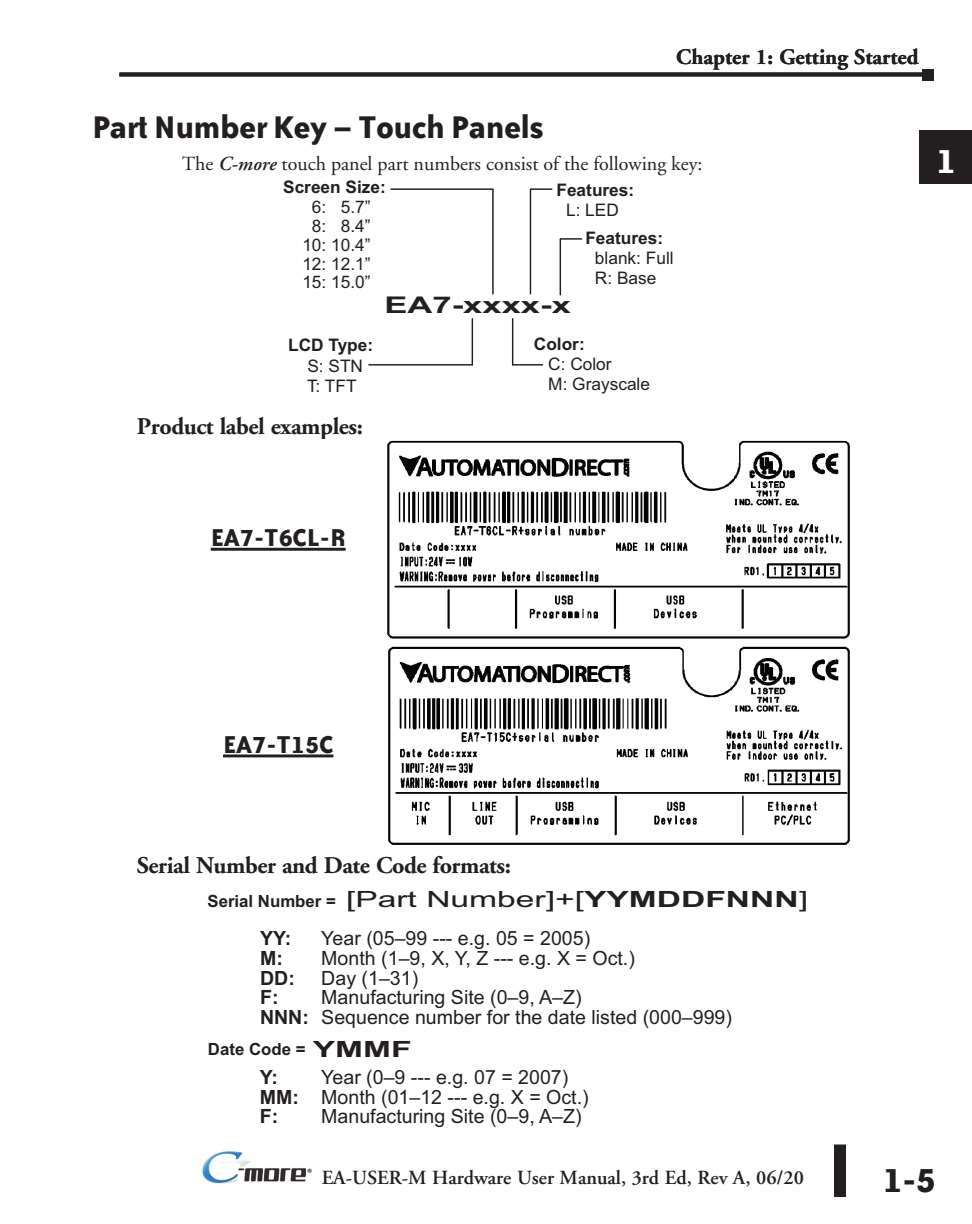
<style>
.page{position:relative;width:972px;height:1224px;background:#fff}
.page>*{position:absolute;margin:0;border:0;box-sizing:border-box;transform-origin:0 0}
.t1{font:700 40px "Bailey Sans ITC";color:#231f20}
.t2{font:700 40px "Bailey Sans ITC";color:#fff}
.Head{font:700 36px "Bailey Sans ITC";letter-spacing:-.02em;color:#231f20}
.Small_Subhead_2{font:700 28px "Bailey Sans ITC";color:#231f20}
.Subhead{font:700 24px "Adobe Garamond";letter-spacing:-.02em;color:#231f20}
.t3{font:700 23px "Arial";color:#231f20;scale:1.5 1}
.t4{font:22.4px "Arial";color:#231f20;scale:1.5 1}
.t5{font:700 22.4px "Arial";color:#231f20;scale:1.5 1}
.Page_heading{font:700 22px "Adobe Garamond";color:#231f20}
.Body{font:20px "Adobe Garamond";color:#231f20}
.t6{font:600 20px "Adobe Garamond";color:#231f20}
.t7{font:19.6px/19.6px "Arial";color:#231f20}
.t8{font:700 19.6px "Arial";color:#231f20}
.t9{font:17.2px/20.2px "Arial";color:#231f20}
.t10{font:700 17.2px/20.2px "Arial";color:#231f20;text-align:center}
.t11{font:700 16.8px "Arial";color:#231f20}
.t12{font:12px "Myriad Pro";color:#040503}
.s1{font-weight:600;font-style:italic}
.s2{font-weight:400}
.s3{font-weight:700}
.s4{font-weight:700;font-size:16.8px}
</style>
<div class="page">
<div style="left:834px;top:1144px;width:12px;height:53px;background:#231f20"></div>
<div style="left:919px;top:130px;width:53px;height:54px;background:#231f20"></div>
<img style="left:202px;top:1151px;width:105px;height:33px">
<svg style="left:119px;top:72px;width:803px;height:4px;fill:#231f20"></svg>
<div style="left:922px;top:69px;width:12px;height:11px;background:#231f20"></div>
<hr style="left:472px;top:319px;width:1px;height:46px;background:#231f20">
<hr style="left:492px;top:189px;width:2px;height:105px;background:#231f20">
<hr style="left:512px;top:319px;width:1px;height:46px;background:#231f20">
<hr style="left:560px;top:239px;width:1px;height:56px;background:#231f20">
<hr style="left:369px;top:364px;width:103px;height:2px;background:#231f20">
<hr style="left:513px;top:364px;width:30px;height:2px;background:#231f20">
<hr style="left:560px;top:238px;width:22px;height:2px;background:#231f20">
<hr style="left:391px;top:188px;width:102px;height:2px;background:#231f20">
<hr style="left:530px;top:189px;width:1px;height:105px;background:#231f20">
<hr style="left:530px;top:188px;width:22px;height:2px;background:#231f20">
<img style="left:387px;top:440px;width:463px;height:199px">
<hr style="left:211px;top:548px;width:135px;height:3px;background:#231f20">
<img style="left:388px;top:646px;width:462px;height:199px">
<hr style="left:223px;top:754px;width:110px;height:3px;background:#231f20">
<p class="Page_heading" style="left:676px;top:45px;width:244px">Chapter 1: Getting Started</p>
<p class="Head" style="left:92px;top:108px;width:454px">Part Number Key – Touch Panels</p>
<p class="Body" style="left:182px;top:153px;width:522px">The <span class="s1">C-more</span> touch panel part numbers consist of the following key:</p>
<p class="t10" style="left:283px;top:178px;width:104px">Screen Size:</p>
<p class="t9" style="left:312px;top:197px;width:60px">6: 5.7”</p>
<p class="t9" style="left:312px;top:216px;width:60px">8: 8.4”</p>
<p class="t9" style="left:302px;top:235px;width:70px">10: 10.4”</p>
<p class="t9" style="left:302px;top:254px;width:70px">12: 12.1”</p>
<p class="t9" style="left:302px;top:272px;width:70px">15: 15.0”</p>
<p class="t10" style="left:557px;top:180px;width:79px">Features:<br><span class="s2">L: LED</span></p>
<p class="t9" style="left:595px;top:228px;width:80px;text-indent:-10px"><span class="s3">Features: </span>blank: Full<br>R: Base</p>
<p class="t3" style="left:385px;top:290px;width:126px">EA7-xxxx-x</p>
<p class="t9" style="left:288px;top:335px;width:87px;text-align:center"><span class="s3">LCD Type:<br></span>S: STN<br>T: TFT</p>
<p class="t9" style="left:548px;top:334px;width:103px;text-indent:-14px"><span class="s3">Color:<br></span>C: Color<br>M: Grayscale</p>
<p class="Subhead" style="left:137px;top:413px;width:228px">Product label examples:</p>
<h1 class="t2" style="left:936px;top:139px;width:22px">1</h1>
<p class="Small_Subhead_2" style="left:211px;top:523px;width:136px">EA7-T6CL-R</p>
<p class="Small_Subhead_2" style="left:223px;top:729px;width:112px">EA7-T15C</p>
<p class="Subhead" style="left:137px;top:852px;width:376px">Serial Number and Date Code formats:</p>
<p class="t4" style="left:208px;top:884px;width:402px"><span class="s4">Serial Number =</span> [Part Number]+[<span class="s3">YYMDDFNNN</span>]</p>
<p class="t8" style="left:260px;top:926px;width:33px">YY:</p>
<p class="t7" style="left:321px;top:929px;width:270px">Year (05–99 --- e.g. 05 = 2005)</p>
<p class="t8" style="left:260px;top:945px;width:24px">M:</p>
<p class="t7" style="left:321px;top:948px;width:315px">Month (1–9, X, Y, Z --- e.g. X = Oct.)</p>
<p class="t8" style="left:260px;top:965px;width:36px">DD:</p>
<p class="t7" style="left:321px;top:968px;width:98px">Day (1–31)</p>
<p class="t8" style="left:260px;top:984px;width:20px">F:</p>
<p class="t7" style="left:260px;top:988px;width:474px;text-indent:61px">Manufacturing Site (0–9, A–Z)<br><span class="s3">NNN:</span> Sequence number for the date listed (000–999)</p>
<p class="t5" style="left:313px;top:1035px;width:67px">YMMF</p>
<p class="t11" style="left:208px;top:1038px;width:99px">Date Code =</p>
<p class="t8" style="left:260px;top:1064px;width:20px">Y:</p>
<p class="t7" style="left:260px;top:1068px;width:330px;text-indent:61px">Year (0–9 --- e.g. 07 = 2007)<br><span class="s3">MM:</span> Month (01–12 --- e.g. X = Oct.)<br><span class="s3">F:</span></p>
<p class="t7" style="left:321px;top:1107px;width:262px">Manufacturing Site (0–9, A–Z)</p>
<p class="t12" style="left:307px;top:1165px;width:7px">®</p>
<p class="t6" style="left:322px;top:1166px;width:484px">EA-USER-M Hardware User Manual, 3rd Ed, Rev A, 06/20</p>
<h1 class="t1" style="left:883px;top:1158px;width:55px">1-5</h1>
</div>
